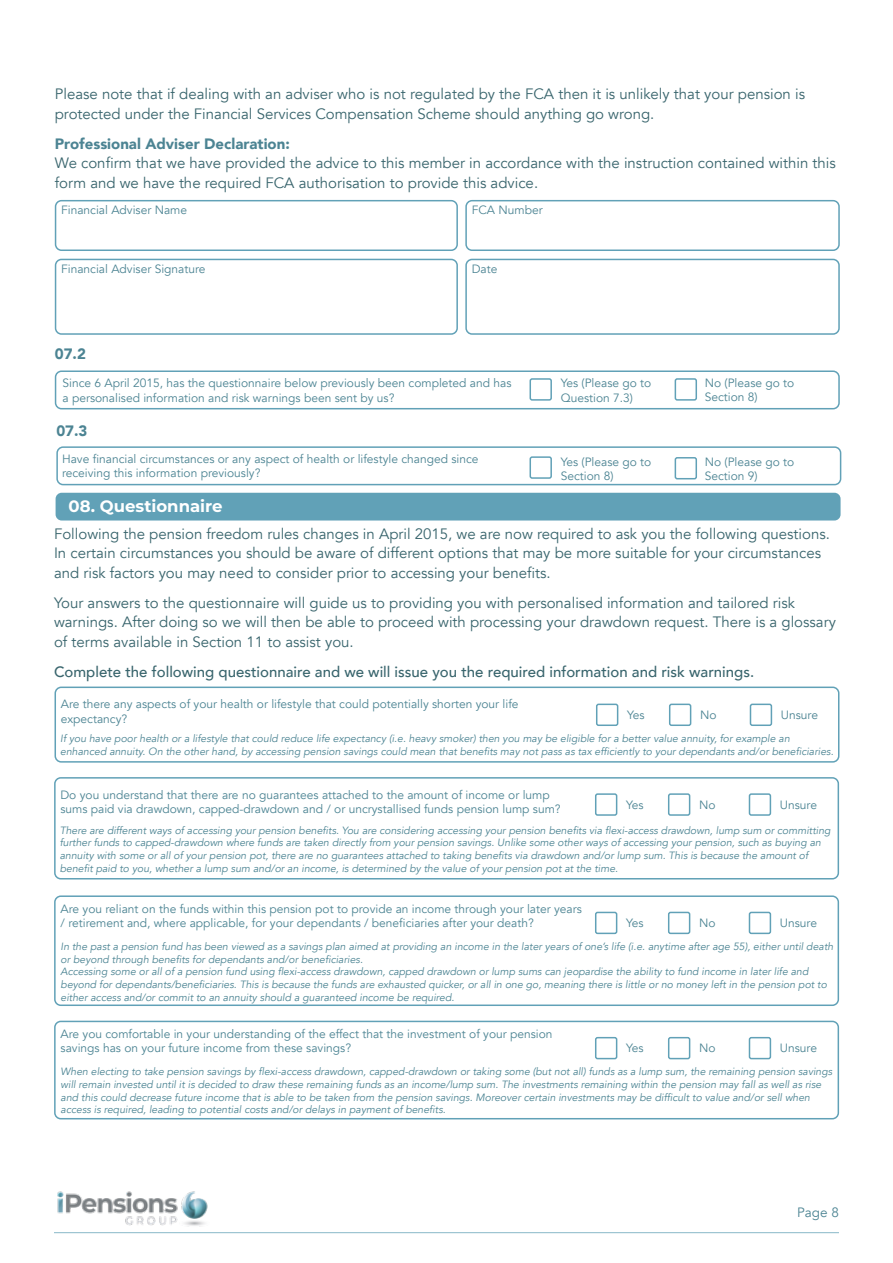
<style>
.page{position:relative;width:893px;height:1263px;background:#fff}
.page>*{position:absolute;margin:0;border:0;box-sizing:border-box;transform-origin:0 0}
.t1{font:100 16.5px "Montserrat";color:#fff}
.t2{font:15px/19.5px "Avenir";color:#39656d}
.t3{font:500 15px "Avenir";color:#39656d}
.t4{font:900 15px "Avenir";color:#4c8493}
.t5{font:13.5px "Avenir";color:#4c8493}
.t6{font:12px/14.4px "Avenir";color:#4c8493}
.t7{font:italic 10.5px/12.6px "Avenir";color:#4c8493}
</style>
<div class="page">
<hr style="left:54px;top:1232px;width:785px;height:1px;background:#61a1b7">
<img style="left:57px;top:1191px;width:151px;height:36px">
<div style="left:55px;top:200px;width:403px;height:51px;border:2px solid #61a1b7;border-radius:6px"></div>
<div style="left:465px;top:200px;width:375px;height:51px;border:2px solid #61a1b7;border-radius:6px"></div>
<div style="left:55px;top:259px;width:403px;height:76px;border:2px solid #61a1b7;border-radius:6px"></div>
<div style="left:465px;top:259px;width:375px;height:76px;border:2px solid #61a1b7;border-radius:6px"></div>
<div style="left:55px;top:370px;width:785px;height:39px;border:2px solid #61a1b7;border-radius:6px"></div>
<div style="left:529px;top:378px;width:23px;height:23px;border:2px solid #61a1b7;border-radius:2px"></div>
<div style="left:675px;top:378px;width:22px;height:23px;border:2px solid #61a1b7;border-radius:2px"></div>
<div style="left:56px;top:446px;width:785px;height:39px;border:2px solid #61a1b7;border-radius:6px"></div>
<div style="left:529px;top:456px;width:23px;height:23px;border:2px solid #61a1b7;border-radius:2px"></div>
<div style="left:675px;top:457px;width:22px;height:22px;border:2px solid #61a1b7;border-radius:2px"></div>
<div style="left:56px;top:493px;width:784px;height:27px;background:#61a1b7;border-radius:6px"></div>
<div style="left:55px;top:686px;width:784px;height:77px;border:2px solid #61a1b7;border-radius:6px"></div>
<div style="left:596px;top:704px;width:22px;height:22px;border:2px solid #61a1b7;border-radius:2px"></div>
<div style="left:669px;top:704px;width:22px;height:22px;border:2px solid #61a1b7;border-radius:2px"></div>
<div style="left:750px;top:704px;width:22px;height:22px;border:2px solid #61a1b7;border-radius:2px"></div>
<div style="left:54px;top:895px;width:785px;height:111px;border:2px solid #61a1b7;border-radius:6px"></div>
<div style="left:595px;top:912px;width:22px;height:22px;border:2px solid #61a1b7;border-radius:2px"></div>
<div style="left:668px;top:912px;width:22px;height:22px;border:2px solid #61a1b7;border-radius:2px"></div>
<div style="left:749px;top:912px;width:22px;height:22px;border:2px solid #61a1b7;border-radius:2px"></div>
<div style="left:54px;top:1021px;width:785px;height:98px;border:2px solid #61a1b7;border-radius:6px"></div>
<div style="left:595px;top:1037px;width:22px;height:22px;border:2px solid #61a1b7;border-radius:2px"></div>
<div style="left:668px;top:1037px;width:22px;height:22px;border:2px solid #61a1b7;border-radius:2px"></div>
<div style="left:749px;top:1037px;width:22px;height:22px;border:2px solid #61a1b7;border-radius:2px"></div>
<div style="left:54px;top:777px;width:785px;height:102px;border:2px solid #61a1b7;border-radius:6px"></div>
<div style="left:595px;top:793px;width:22px;height:23px;border:2px solid #61a1b7;border-radius:2px"></div>
<div style="left:668px;top:793px;width:22px;height:23px;border:2px solid #61a1b7;border-radius:2px"></div>
<div style="left:749px;top:793px;width:22px;height:23px;border:2px solid #61a1b7;border-radius:2px"></div>
<h2 class="t2" style="left:55px;top:84px;width:752px">Please note that if dealing with an adviser who is not regulated by the FCA then it is unlikely that your pension is protected under the Financial Services Compensation Scheme should anything go wrong.</h2>
<h2 class="t4" style="left:55px;top:131px;width:236px">Professional Adviser Declaration:</h2>
<h2 class="t2" style="left:55px;top:153px;width:783px">We confirm that we have provided the advice to this member in accordance with the instruction contained within this form and we have the required FCA authorisation to provide this advice.</h2>
<p class="t6" style="left:61px;top:203px;width:128px">Financial Adviser Name</p>
<p class="t6" style="left:472px;top:203px;width:72px">FCA Number</p>
<p class="t6" style="left:61px;top:261px;width:146px">Financial Adviser Signature</p>
<p class="t6" style="left:472px;top:262px;width:27px">Date</p>
<h2 class="t4" style="left:55px;top:341px;width:33px">07.2</h2>
<p class="t6" style="left:62px;top:376px;width:450px">Since 6 April 2015, has the questionnaire below previously been completed and has a personalised information and risk warnings been sent by us?</p>
<p class="t6" style="left:561px;top:376px;width:92px">Yes (Please go to<br>Question 7.3)</p>
<p class="t6" style="left:705px;top:376px;width:91px">No (Please go to<br>Section 8)</p>
<h2 class="t4" style="left:56px;top:418px;width:33px">07.3</h2>
<p class="t6" style="left:62px;top:451px;width:418px">Have financial circumstances or any aspect of health or lifestyle changed since receiving this information previously?</p>
<p class="t6" style="left:561px;top:454px;width:92px">Yes (Please go to<br>Section 8)</p>
<p class="t6" style="left:705px;top:454px;width:91px">No (Please go to<br>Section 9)</p>
<h1 class="t1" style="left:69px;top:495px;width:155px">08. Questionnaire</h1>
<p class="t2" style="left:54px;top:524px;width:777px">Following the pension freedom rules changes in April 2015, we are now required to ask you the following questions.<br>In certain circumstances you should be aware of different options that may be more suitable for your circumstances and risk factors you may need to consider prior to accessing your benefits.</p>
<p class="t2" style="left:54px;top:593px;width:783px">Your answers to the questionnaire will guide us to providing you with personalised information and tailored risk warnings. After doing so we will then be able to proceed with processing your drawdown request. There is a glossary of terms available in Section 11 to assist you.</p>
<h2 class="t3" style="left:54px;top:659px;width:702px">Complete the following questionnaire and we will issue you the required information and risk warnings.</h2>
<p class="t6" style="left:61px;top:697px;width:459px">Are there any aspects of your health or lifestyle that could potentially shorten your life expectancy?</p>
<p class="t6" style="left:627px;top:708px;width:19px">Yes</p>
<p class="t6" style="left:700px;top:708px;width:18px">No</p>
<p class="t6" style="left:781px;top:708px;width:39px">Unsure</p>
<p class="t7" style="left:60px;top:732px;width:775px">If you have poor health or a lifestyle that could reduce life expectancy (i.e. heavy smoker) then you may be eligible for a better value annuity, for example an enhanced annuity. On the other hand, by accessing pension savings could mean that benefits may not pass as tax efficiently to your dependants and/or beneficiaries.</p>
<p class="t6" style="left:60px;top:788px;width:502px">Do you understand that there are no guarantees attached to the amount of income or lump sums paid via drawdown, capped-drawdown and / or uncrystallised funds pension lump sum?</p>
<p class="t6" style="left:626px;top:797px;width:19px">Yes</p>
<p class="t6" style="left:699px;top:797px;width:18px">No</p>
<p class="t6" style="left:780px;top:797px;width:39px">Unsure</p>
<p class="t7" style="left:60px;top:824px;width:772px">There are different ways of accessing your pension benefits. You are considering accessing your pension benefits via flexi-access drawdown, lump sum or committing further funds to capped-drawdown where funds are taken directly from your pension savings. Unlike some other ways of accessing your pension, such as buying an annuity with some or all of your pension pot, there are no guarantees attached to taking benefits via drawdown and/or lump sum. This is because the amount of benefit paid to you, whether a lump sum and/or an income, is determined by the value of your pension pot at the time.</p>
<p class="t6" style="left:61px;top:901px;width:523px">Are you reliant on the funds within this pension pot to provide an income through your later years / retirement and, where applicable, for your dependants / beneficiaries after your death?</p>
<p class="t6" style="left:626px;top:916px;width:19px">Yes</p>
<p class="t6" style="left:699px;top:916px;width:18px">No</p>
<p class="t6" style="left:780px;top:916px;width:39px">Unsure</p>
<p class="t7" style="left:61px;top:940px;width:774px">In the past a pension fund has been viewed as a savings plan aimed at providing an income in the later years of one’s life (i.e. anytime after age 55), either until death or beyond through benefits for dependants and/or beneficiaries.<br>Accessing some or all of a pension fund using flexi-access drawdown, capped drawdown or lump sums can jeopardise the ability to fund income in later life and beyond for dependants/beneficiaries. This is because the funds are exhausted quicker, or all in one go, meaning there is little or no money left in the pension pot to either access and/or commit to an annuity should a guaranteed income be required.</p>
<p class="t6" style="left:61px;top:1027px;width:493px">Are you comfortable in your understanding of the effect that the investment of your pension savings has on your future income from these savings?</p>
<p class="t6" style="left:626px;top:1041px;width:19px">Yes</p>
<p class="t6" style="left:699px;top:1041px;width:18px">No</p>
<p class="t6" style="left:780px;top:1041px;width:39px">Unsure</p>
<p class="t7" style="left:61px;top:1065px;width:773px">When electing to take pension savings by flexi-access drawdown, capped-drawdown or taking some (but not all) funds as a lump sum, the remaining pension savings will remain invested until it is decided to draw these remaining funds as an income/lump sum. The investments remaining within the pension may fall as well as rise and this could decrease future income that is able to be taken from the pension savings. Moreover certain investments may be difficult to value and/or sell when access is required, leading to potential costs and/or delays in payment of benefits.</p>
<p class="t5" style="left:797px;top:1204px;width:43px">Page 8</p>
</div>
